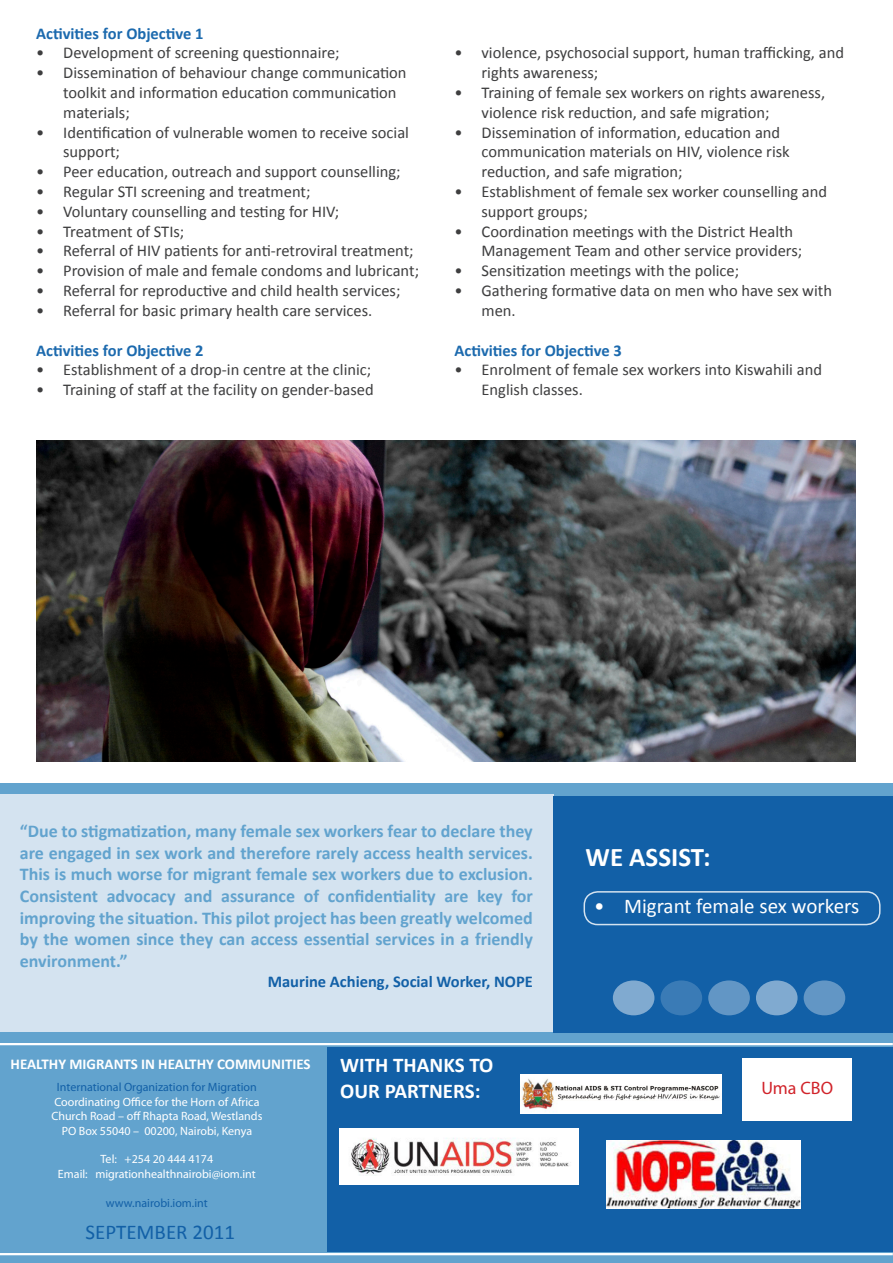
<style>
.page{position:relative;width:893px;height:1263px;background:#fff}
.page>*{position:absolute;margin:0;border:0;box-sizing:border-box;transform-origin:0 0}
.t1{font:700 27px "Calibri";color:#fff}
.t2{font:21px "Calibri";color:#fff}
.t3{font:700 21px/25.2px "Calibri";color:#fff}
.t4{font:21px "Calibri";color:#1260a7}
.t5{font:700 18px/21.6px "Calibri";color:#62a3ce;text-align:justify}
.t6{font:18px "Myriad Pro";color:#d1232a}
.t7{font:16.5px/19.8px "Calibri";color:#3e3e3f}
.t8{font:700 16.5px "Calibri";color:#1c6aae}
.t9{font:700 16.5px "Calibri";color:#1260a7}
.t10{font:700 15px "Calibri";color:#fff}
.t11{font:12px "Myriad Pro";color:#fff}
.t12{font:12px "Myriad Pro";color:#1260a7}
</style>
<div class="page">
<div style="left:0;top:783px;width:893px;height:480px;background:#62a3ce"></div>
<hr style="left:0;top:1043px;width:893px;height:2px;background:#fff">
<hr style="left:0;top:1253px;width:893px;height:2px;background:#fff">
<div style="left:0;top:795px;width:554px;height:237px;background:#d4e3f0"></div>
<div style="left:554px;top:796px;width:339px;height:237px;background:#1260a7"></div>
<div style="left:584px;top:891px;width:296px;height:34px;border:2px solid #d4e3f0;border-radius:14px"></div>
<div style="left:613px;top:980px;width:41px;height:35px;background:#80aad0;border-radius:50%"></div>
<div style="left:660px;top:980px;width:42px;height:35px;background:#3a7bb6;border-radius:50%"></div>
<div style="left:708px;top:980px;width:42px;height:35px;background:#6296c5;border-radius:50%"></div>
<div style="left:756px;top:980px;width:42px;height:35px;background:#80aad0;border-radius:50%"></div>
<div style="left:804px;top:980px;width:41px;height:35px;background:#6296c5;border-radius:50%"></div>
<div style="left:327px;top:1047px;width:566px;height:205px;background:#1260a7"></div>
<img style="left:520px;top:1074px;width:202px;height:39px">
<img style="left:36px;top:441px;width:819px;height:320px">
<img style="left:339px;top:1129px;width:240px;height:56px">
<img style="left:607px;top:1140px;width:193px;height:69px">
<div style="left:742px;top:1058px;width:110px;height:63px;background:#fff"></div>
<p class="t8" style="left:36px;top:23px;width:169px">Activities for Objective 1</p>
<p class="t7" style="left:36px;top:43px;width:305px">• Development of screening questionnaire;</p>
<p class="t7" style="left:63px;top:63px;width:345px;text-indent:-27px">• Dissemination of behaviour change communication toolkit and information education communication materials;</p>
<p class="t7" style="left:63px;top:122px;width:347px;text-indent:-27px">• Identification of vulnerable women to receive social support;</p>
<p class="t7" style="left:36px;top:162px;width:366px">• Peer education, outreach and support counselling;</p>
<p class="t7" style="left:36px;top:182px;width:276px">• Regular STI screening and treatment;</p>
<p class="t7" style="left:36px;top:202px;width:305px">• Voluntary counselling and testing for HIV;</p>
<p class="t7" style="left:36px;top:221px;width:150px">• Treatment of STIs;</p>
<p class="t7" style="left:36px;top:241px;width:379px">• Referral of HIV patients for anti-retroviral treatment;</p>
<p class="t7" style="left:36px;top:261px;width:384px">• Provision of male and female condoms and lubricant;</p>
<p class="t7" style="left:36px;top:281px;width:366px">• Referral for reproductive and child health services;</p>
<p class="t7" style="left:36px;top:301px;width:338px">• Referral for basic primary health care services.</p>
<p class="t8" style="left:36px;top:339px;width:169px">Activities for Objective 2</p>
<p class="t7" style="left:36px;top:360px;width:337px">• Establishment of a drop-in centre at the clinic;</p>
<p class="t7" style="left:36px;top:380px;width:339px">• Training of staff at the facility on gender-based</p>
<p class="t7" style="left:482px;top:43px;width:364px;text-indent:-27px">• violence, psychosocial support, human trafficking, and rights awareness;</p>
<p class="t7" style="left:482px;top:83px;width:345px;text-indent:-27px">• Training of female sex workers on rights awareness, violence risk reduction, and safe migration;</p>
<p class="t7" style="left:482px;top:122px;width:310px;text-indent:-27px">• Dissemination of information, education and communication materials on HIV, violence risk reduction, and safe migration;</p>
<p class="t7" style="left:482px;top:182px;width:347px;text-indent:-27px">• Establishment of female sex worker counselling and support groups;</p>
<p class="t7" style="left:482px;top:221px;width:322px;text-indent:-27px">• Coordination meetings with the District Health<br>Management Team and other service providers;</p>
<p class="t7" style="left:454px;top:261px;width:286px">• Sensitization meetings with the police;</p>
<p class="t7" style="left:482px;top:281px;width:352px;text-indent:-27px">• Gathering formative data on men who have sex with men.</p>
<p class="t8" style="left:454px;top:339px;width:169px">Activities for Objective 3</p>
<p class="t7" style="left:482px;top:360px;width:342px;text-indent:-27px">• Enrolment of female sex workers into Kiswahili and<br>English classes.</p>
<p class="t5" style="left:20px;top:820px;width:515px">“Due to stigmatization, many female sex workers fear to declare they are engaged in sex work and therefore rarely access health services.<br>This is much worse for migrant female sex workers due to exclusion.<br>Consistent advocacy and assurance of confidentiality are key for improving the situation. This pilot project has been greatly welcomed by the women since they can access essential services in a friendly environment.”</p>
<p class="t9" style="left:268px;top:970px;width:267px">Maurine Achieng, Social Worker, NOPE</p>
<p class="t10" style="left:11px;top:1054px;width:302px">HEALTHY MIGRANTS IN HEALTHY COMMUNITIES</p>
<p class="t12" style="left:57px;top:1080px;width:201px">International Organization for Migration</p>
<p class="t11" style="left:54px;top:1094px;width:207px">Coordinating Office for the Horn of Africa</p>
<p class="t11" style="left:51px;top:1109px;width:213px">Church Road – off Rhapta Road, Westlands</p>
<p class="t11" style="left:62px;top:1123px;width:192px">PO Box 55040 – 00200, Nairobi, Kenya</p>
<p class="t11" style="left:101px;top:1152px;width:114px">Tel: +254 20 444 4174</p>
<p class="t11" style="left:58px;top:1166px;width:199px">Email: migrationhealthnairobi@iom.int</p>
<p class="t12" style="left:106px;top:1195px;width:103px">www.nairobi.iom.int</p>
<p class="t4" style="left:86px;top:1219px;width:151px">SEPTEMBER 2011</p>
<p class="t3" style="left:340px;top:1053px;width:155px">WITH THANKS TO<br>OUR PARTNERS:</p>
<p class="t1" style="left:585px;top:839px;width:127px">WE ASSIST:</p>
<p class="t2" style="left:594px;top:893px;width:267px">• Migrant female sex workers</p>
<p class="t6" style="left:761px;top:1076px;width:73px">Uma CBO</p>
</div>
